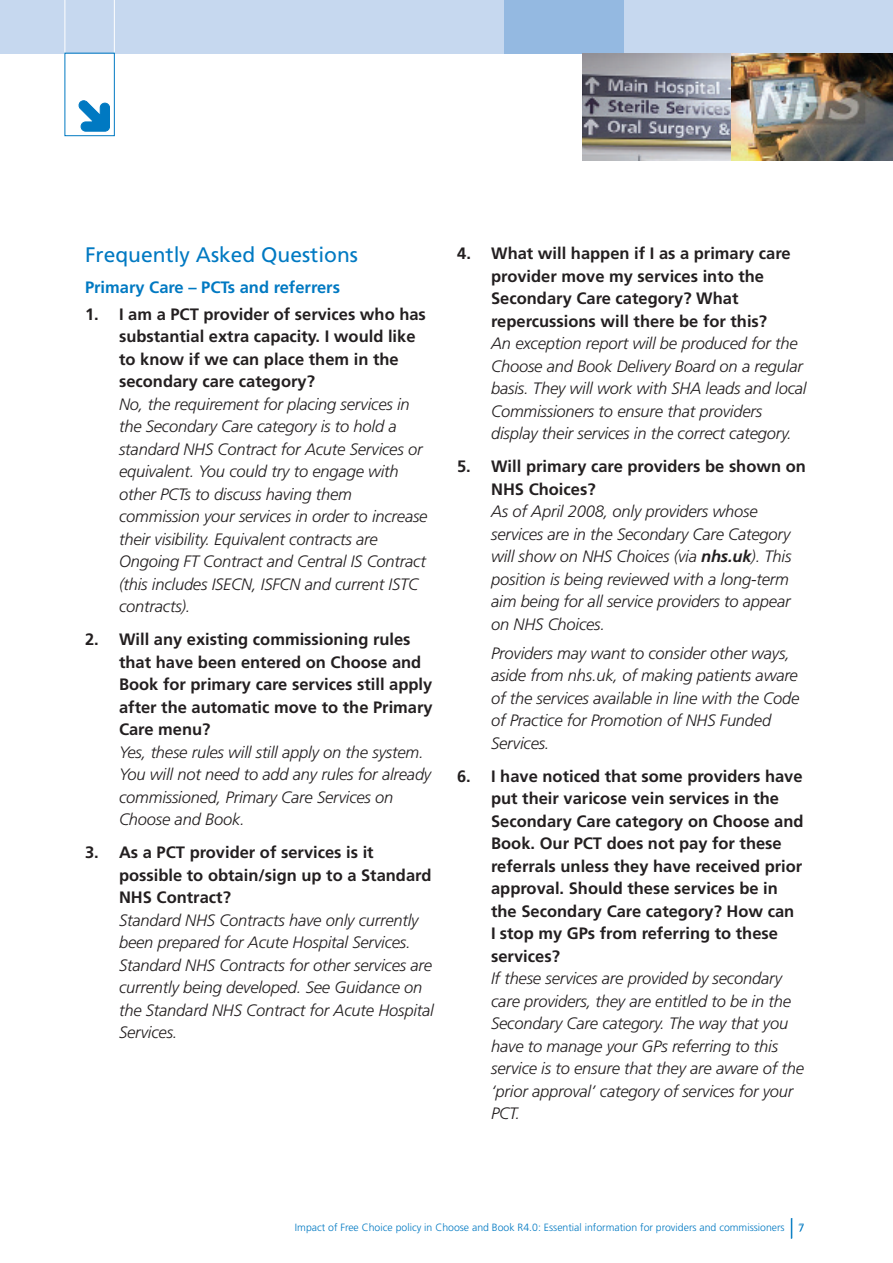
<style>
.page{position:relative;width:893px;height:1263px;background:#fff}
.page>*{position:absolute;margin:0;border:0;box-sizing:border-box;transform-origin:0 0}
.t1{font:21px "Frutiger";color:#0079c2}
.t2{font:italic 300 16.5px/22.5px "Frutiger";letter-spacing:-.01em;color:#231f20}
.t3{font:700 16.5px/22.5px "Frutiger";color:#231f20}
.t4{font:700 16.5px "Frutiger";color:#0079c2}
.t5{font:300 10.5px "Frutiger";color:#0079c2}
.s1{font-weight:700}
</style>
<div class="page">
<div style="left:0;top:0;width:893px;height:54px;background:#c6d8ef"></div>
<div style="left:504px;top:0;width:119px;height:54px;background:#94b9e1"></div>
<svg style="left:65px;top:0;width:50px;height:53px"></svg>
<div style="left:65px;top:53px;width:50px;height:83px;border:1px solid #0079c2"></div>
<svg style="left:78px;top:101px;width:32px;height:30px"></svg>
<svg style="left:791px;top:1218px;width:1px;height:21px"></svg>
<hr style="left:0;top:0;width:1px;height:54px;background:#0079c2">
<img style="left:583px;top:54px;width:310px;height:106px">
<p class="t1" style="left:85px;top:247px;width:275px">Frequently Asked Questions</p>
<p class="t4" style="left:85px;top:280px;width:256px">Primary Care – PCTs and referrers</p>
<p class="t3" style="left:119px;top:304px;width:308px;text-indent:-34px">1. I am a PCT provider of services who has substantial extra capacity. I would like to know if we can place them in the secondary care category?</p>
<p class="t2" style="left:119px;top:394px;width:310px">No, the requirement for placing services in the Secondary Care category is to hold a standard NHS Contract for Acute Services or equivalent. You could try to engage with other PCTs to discuss having them commission your services in order to increase their visibility. Equivalent contracts are Ongoing FT Contract and Central IS Contract (this includes ISECN, ISFCN and current ISTC contracts).</p>
<p class="t3" style="left:119px;top:629px;width:315px;text-indent:-34px">2. Will any existing commissioning rules that have been entered on Choose and Book for primary care services still apply after the automatic move to the Primary Care menu?</p>
<p class="t2" style="left:119px;top:742px;width:314px">Yes, these rules will still apply on the system.<br>You will not need to add any rules for already commissioned, Primary Care Services on Choose and Book.</p>
<p class="t3" style="left:119px;top:843px;width:314px;text-indent:-34px">3. As a PCT provider of services is it possible to obtain/sign up to a Standard<br>NHS Contract?</p>
<p class="t2" style="left:119px;top:910px;width:316px">Standard NHS Contracts have only currently been prepared for Acute Hospital Services.<br>Standard NHS Contracts for other services are currently being developed. See Guidance on the Standard NHS Contract for Acute Hospital Services.</p>
<p class="t3" style="left:491px;top:243px;width:301px;text-indent:-34px">4. What will happen if I as a primary care provider move my services into the Secondary Care category? What repercussions will there be for this?</p>
<p class="t2" style="left:491px;top:333px;width:317px">An exception report will be produced for the Choose and Book Delivery Board on a regular basis. They will work with SHA leads and local Commissioners to ensure that providers display their services in the correct category.</p>
<p class="t3" style="left:491px;top:456px;width:316px;text-indent:-34px">5. Will primary care providers be shown on<br>NHS Choices?</p>
<p class="t2" style="left:491px;top:501px;width:302px">As of April 2008, only providers whose services are in the Secondary Care Category will show on NHS Choices (via <span class="s1">nhs.uk</span>). This position is being reviewed with a long-term aim being for all service providers to appear on NHS Choices.</p>
<p class="t2" style="left:491px;top:643px;width:310px">Providers may want to consider other ways, aside from nhs.uk, of making patients aware of the services available in line with the Code of Practice for Promotion of NHS Funded Services.</p>
<p class="t3" style="left:491px;top:766px;width:314px;text-indent:-34px">6. I have noticed that some providers have put their varicose vein services in the Secondary Care category on Choose and Book. Our PCT does not pay for these referrals unless they have received prior approval. Should these services be in the Secondary Care category? How can<br>I stop my GPs from referring to these services?</p>
<p class="t2" style="left:491px;top:968px;width:314px">If these services are provided by secondary care providers, they are entitled to be in the Secondary Care category. The way that you have to manage your GPs referring to this service is to ensure that they are aware of the ‘prior approval’ category of services for your PCT.</p>
<p class="t5" style="left:295px;top:1223px;width:491px">Impact of Free Choice policy in Choose and Book R4.0: Essential information for providers and commissioners</p>
<p class="t5" style="left:799px;top:1223px;width:7px">7</p>
</div>
